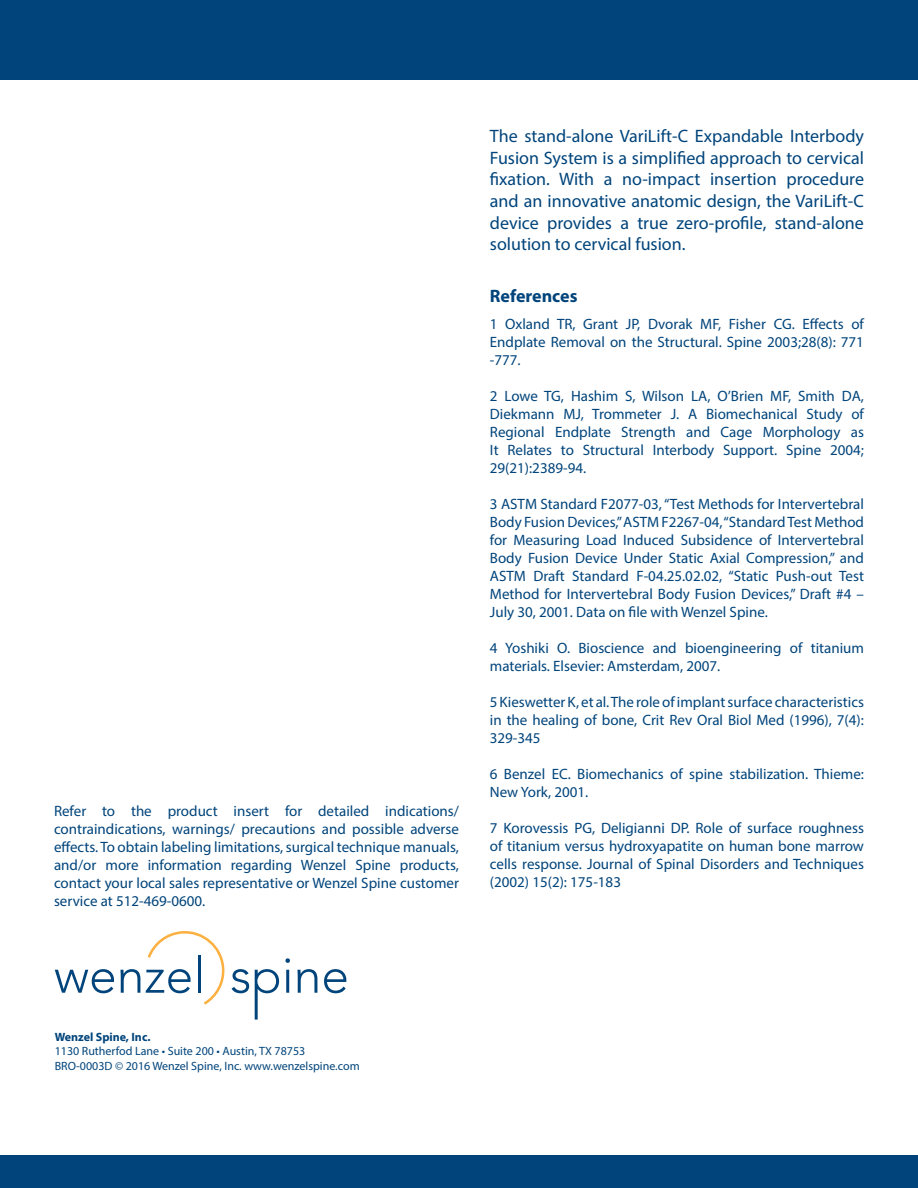
<style>
.page{position:relative;width:918px;height:1188px;background:#fff}
.page>*{position:absolute;margin:0;border:0;box-sizing:border-box;transform-origin:0 0}
.t1{font:18px/21.6px "Myriad Pro";color:#00447b;text-align:justify}
.t2{font:700 18px "Myriad Pro";color:#00447b}
.t3{font:15px/18px "Myriad Pro";color:#00447b;text-align:justify}
.t4{font:12px "Myriad Pro";color:#00447b}
.t5{font:700 12px "Myriad Pro";color:#00447b}
</style>
<div class="page">
<div style="left:0;top:1156px;width:918px;height:32px;background:#00447b"></div>
<div style="left:0;top:0;width:918px;height:80px;background:#00447b"></div>
<svg style="left:232px;top:969px;width:17px;height:24px"></svg>
<svg style="left:255px;top:969px;width:24px;height:51px"></svg>
<svg style="left:285px;top:958px;width:5px;height:35px"></svg>
<svg style="left:297px;top:969px;width:20px;height:24px"></svg>
<svg style="left:324px;top:969px;width:22px;height:24px"></svg>
<svg style="left:55px;top:969px;width:59px;height:24px"></svg>
<svg style="left:120px;top:969px;width:20px;height:24px"></svg>
<svg style="left:146px;top:931px;width:79px;height:74px"></svg>
<hr style="left:198px;top:955px;width:3px;height:38px;background:#00447b">
<p class="t3" style="left:54px;top:802px;width:407px">Refer to the product insert for detailed indications/ contraindications, warnings/ precautions and possible adverse effects. To obtain labeling limitations, surgical technique manuals, and/or more information regarding Wenzel Spine products, contact your local sales representative or Wenzel Spine customer service at 512-469-0600.</p>
<p class="t1" style="left:490px;top:125px;width:376px">The stand-alone VariLift-C Expandable Interbody Fusion System is a simplified approach to cervical fixation. With a no-impact insertion procedure and an innovative anatomic design, the VariLift-C device provides a true zero-profile, stand-alone solution to cervical fusion.</p>
<p class="t2" style="left:490px;top:285px;width:89px">References</p>
<p class="t3" style="left:490px;top:315px;width:376px">1 Oxland TR, Grant JP, Dvorak MF, Fisher CG. Effects of Endplate Removal on the Structural. Spine 2003;28(8): 771 -777.</p>
<p class="t3" style="left:490px;top:387px;width:376px">2 Lowe TG, Hashim S, Wilson LA, O’Brien MF, Smith DA, Diekmann MJ, Trommeter J. A Biomechanical Study of Regional Endplate Strength and Cage Morphology as It Relates to Structural Interbody Support. Spine 2004; 29(21):2389-94.</p>
<p class="t3" style="left:490px;top:495px;width:376px">3 ASTM Standard F2077-03, “Test Methods for Intervertebral Body Fusion Devices,” ASTM F2267-04, “Standard Test Method for Measuring Load Induced Subsidence of Intervertebral Body Fusion Device Under Static Axial Compression,” and ASTM Draft Standard F-04.25.02.02, “Static Push-out Test Method for Intervertebral Body Fusion Devices,” Draft #4 – July 30, 2001. Data on file with Wenzel Spine.</p>
<p class="t3" style="left:490px;top:639px;width:376px">4 Yoshiki O. Bioscience and bioengineering of titanium materials. Elsevier: Amsterdam, 2007.</p>
<p class="t3" style="left:490px;top:693px;width:376px">5 Kieswetter K, et al. The role of implant surface characteristics in the healing of bone, Crit Rev Oral Biol Med (1996), 7(4):<br>329-345</p>
<p class="t3" style="left:490px;top:765px;width:376px">6 Benzel EC. Biomechanics of spine stabilization. Thieme:<br>New York, 2001.</p>
<p class="t3" style="left:490px;top:819px;width:376px">7 Korovessis PG, Deligianni DP. Role of surface roughness of titanium versus hydroxyapatite on human bone marrow cells response. Journal of Spinal Disorders and Techniques (2002) 15(2): 175-183</p>
<p class="t5" style="left:55px;top:1029px;width:97px">Wenzel Spine, Inc.</p>
<p class="t4" style="left:55px;top:1044px;width:252px">1130 Rutherfod Lane • Suite 200 • Austin, TX 78753</p>
<p class="t4" style="left:55px;top:1058px;width:306px">BRO-0003D © 2016 Wenzel Spine, Inc. www.wenzelspine.com</p>
</div>
